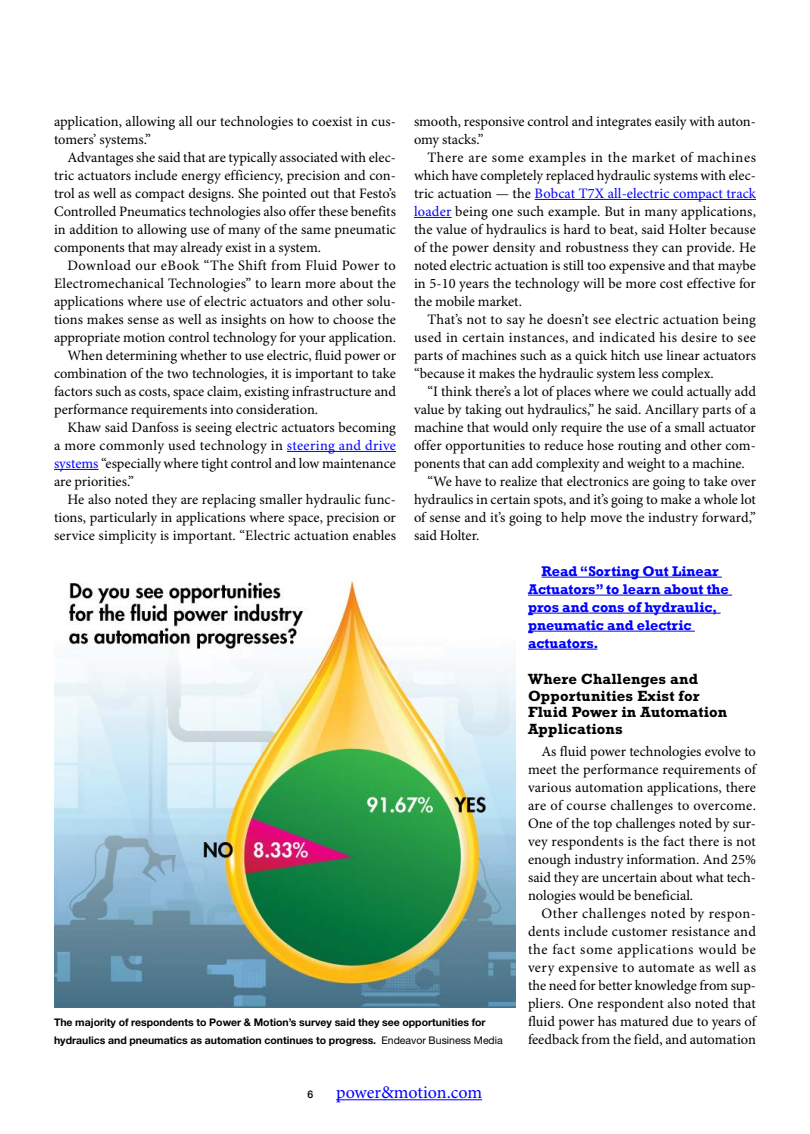
<style>
.page{position:relative;width:810px;height:1134px;background:#fff}
.page>*{position:absolute;margin:0;border:0;box-sizing:border-box;transform-origin:0 0}
.t1{font:18px "Minion Pro";letter-spacing:-.005em;color:#00f}
.t2{font:700 15px/16.5px "Rockwell Std";letter-spacing:.01em;color:#000}
.t3{font:14.4px/18px "Minion Pro";color:#000;text-align:justify}
.t4{font:700 14.4px/18px "Rockwell";color:#00f}
.t5{font:14.4px "Minion Pro";letter-spacing:.02em;color:#000}
.t6{font:14.4px "Minion Pro";letter-spacing:.03em;color:#000}
.t7{font:700 10.5px/18px "Helvetica Neue LT Std";color:#000}
.t8{font:500 10.5px "Helvetica Neue LT Std";color:#000}
.s1{color:#00f}
.s2{font-weight:400}
</style>
<div class="page">
<hr style="left:287px;top:451px;width:109px;height:1px;background:#00f">
<hr style="left:54px;top:469px;width:44px;height:1px;background:#00f">
<hr style="left:535px;top:199px;width:221px;height:1px;background:#00f">
<hr style="left:414px;top:217px;width:38px;height:1px;background:#00f">
<hr style="left:542px;top:577px;width:180px;height:1px;background:#00f">
<hr style="left:528px;top:595px;width:204px;height:1px;background:#00f">
<hr style="left:528px;top:613px;width:193px;height:1px;background:#00f">
<hr style="left:528px;top:631px;width:167px;height:1px;background:#00f">
<hr style="left:528px;top:649px;width:69px;height:1px;background:#00f">
<img style="left:54px;top:580px;width:462px;height:427px">
<hr style="left:336px;top:1099px;width:146px;height:1px;background:#00f">
<p class="t3" style="left:54px;top:113px;width:344px">application, allowing all our technologies to coexist in cus&shy;tomers’ systems.”</p>
<p class="t3" style="left:54px;top:149px;width:344px;text-indent:13px">Advantages she said that are typically associated with elec&shy;tric actuators include energy efficiency, precision and con&shy;trol as well as compact designs. She pointed out that Festo’s Controlled Pneumatics technologies also offer these benefits in addition to allowing use of many of the same pneumatic components that may already exist in a system.</p>
<p class="t6" style="left:67px;top:257px;width:330px">Download our eBook “The Shift from Fluid Power to</p>
<p class="t3" style="left:54px;top:275px;width:343px">Electromechanical Technologies” to learn more about the</p>
<p class="t3" style="left:54px;top:293px;width:344px">applications where use of electric actuators and other solu-</p>
<p class="t3" style="left:54px;top:311px;width:344px">tions makes sense as well as insights on how to choose the</p>
<p class="t3" style="left:54px;top:329px;width:343px">appropriate motion control technology for your application.</p>
<p class="t3" style="left:67px;top:347px;width:330px">When determining whether to use electric, fluid power or</p>
<p class="t3" style="left:54px;top:365px;width:343px">combination of the two technologies, it is important to take</p>
<p class="t3" style="left:54px;top:383px;width:344px">factors such as costs, space claim, existing infrastructure and</p>
<p class="t3" style="left:54px;top:401px;width:266px">performance requirements into consideration.</p>
<p class="t3" style="left:67px;top:419px;width:330px">Khaw said Danfoss is seeing electric actuators becoming</p>
<p class="t5" style="left:54px;top:437px;width:344px">a more commonly used technology in <span class="s1">steering and drive</span></p>
<p class="t3" style="left:54px;top:455px;width:344px"><span class="s1">systems</span> “especially where tight control and low maintenance</p>
<p class="t3" style="left:54px;top:473px;width:82px">are priorities.”</p>
<p class="t3" style="left:67px;top:491px;width:330px">He also noted they are replacing smaller hydraulic func-</p>
<p class="t3" style="left:54px;top:509px;width:343px">tions, particularly in applications where space, precision or</p>
<p class="t3" style="left:54px;top:527px;width:344px">service simplicity is important. “Electric actuation enables</p>
<p class="t3" style="left:414px;top:113px;width:344px">smooth, responsive control and integrates easily with auton&shy;omy stacks.”</p>
<p class="t3" style="left:414px;top:149px;width:344px;text-indent:13px">There are some examples in the market of machines which have completely replaced hydraulic systems with elec&shy;tric actuation — the <span class="s1">Bobcat T7X all-electric compact track loader</span> being one such example. But in many applications, the value of hydraulics is hard to beat, said Holter because of the power density and robustness they can provide. He noted electric actuation is still too expensive and that maybe in 5-10 years the technology will be more cost effective for the mobile market.</p>
<p class="t3" style="left:414px;top:311px;width:344px;text-indent:13px">That’s not to say he doesn’t see electric actuation being used in certain instances, and indicated his desire to see parts of machines such as a quick hitch use linear actuators “because it makes the hydraulic system less complex.</p>
<p class="t3" style="left:427px;top:383px;width:330px">“I think there’s a lot of places where we could actually add</p>
<p class="t3" style="left:414px;top:401px;width:344px">value by taking out hydraulics,” he said. Ancillary parts of a</p>
<p class="t3" style="left:414px;top:419px;width:343px">machine that would only require the use of a small actuator</p>
<p class="t3" style="left:414px;top:437px;width:344px">offer opportunities to reduce hose routing and other com-</p>
<p class="t3" style="left:414px;top:455px;width:332px">ponents that can add complexity and weight to a machine.</p>
<p class="t3" style="left:427px;top:473px;width:330px">“We have to realize that electronics are going to take over</p>
<p class="t3" style="left:414px;top:491px;width:344px">hydraulics in certain spots, and it’s going to make a whole lot</p>
<p class="t3" style="left:414px;top:509px;width:343px">of sense and it’s going to help move the industry forward,”</p>
<p class="t3" style="left:414px;top:527px;width:67px">said Holter.</p>
<p class="t4" style="left:528px;top:562px;width:202px;text-indent:13px">Read “Sorting Out Linear<br>Actuators” to learn about the pros and cons of hydraulic, pneumatic and electric actuators.</p>
<p class="t2" style="left:528px;top:670px;width:201px">Where Challenges and<br>Opportunities Exist for<br>Fluid Power in Automation<br>Applications</p>
<p class="t3" style="left:528px;top:743px;width:230px;text-indent:14px">As fluid power technologies evolve to meet the performance requirements of various automation applications, there are of course challenges to overcome.<br>One of the top challenges noted by sur&shy;vey respondents is the fact there is not enough industry information. And 25% said they are uncertain about what tech&shy;nologies would be beneficial.</p>
<p class="t3" style="left:528px;top:905px;width:230px;text-indent:13px">Other challenges noted by respon&shy;dents include customer resistance and the fact some applications would be very expensive to automate as well as the need for better knowledge from sup&shy;pliers. One respondent also noted that fluid power has matured due to years of feedback from the field, and automation</p>
<p class="t7" style="left:54px;top:1013px;width:450px">The majority of respondents to Power &amp; Motion’s survey said they see opportunities for hydraulics and pneumatics as automation continues to progress. <span class="s2">Endeavor Business Media</span></p>
<p class="t8" style="left:308px;top:1088px;width:7px">6</p>
<p class="t1" style="left:336px;top:1081px;width:148px">power&amp;motion.com</p>
</div>
